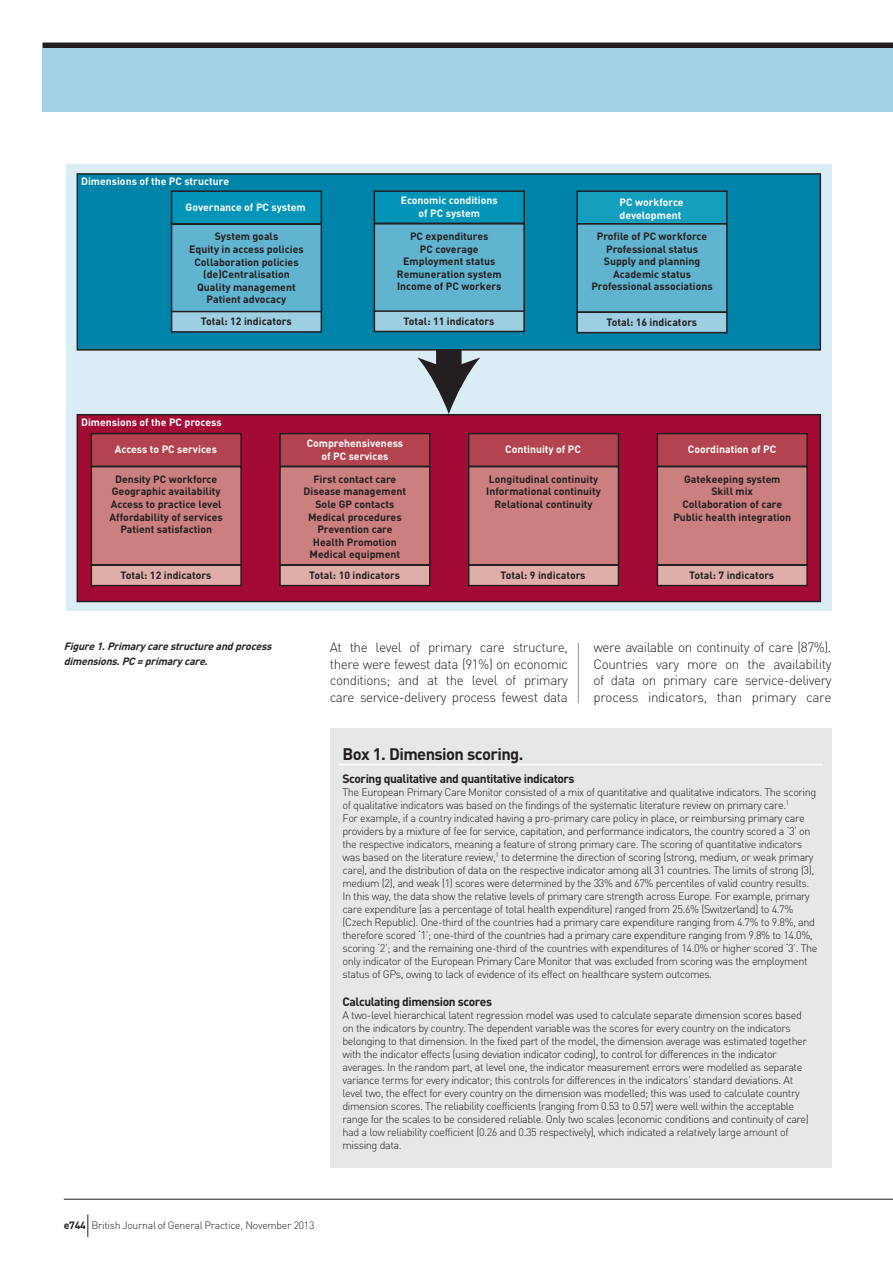
<style>
.page{position:relative;width:893px;height:1263px;background:#fff}
.page>*{position:absolute;margin:0;border:0;box-sizing:border-box;transform-origin:0 0}
.t1{font:700 16.5px "DIN";letter-spacing:-.035em;color:#231f20}
.t2{font:300 13.5px/16.5px "DIN";letter-spacing:-.035em;color:#231f20;text-align:justify}
.t3{font:700 12px "DIN";letter-spacing:-.035em;color:#231f20}
.t4{font:300 10.8px/13px "DIN";letter-spacing:-.04em;color:#231f20}
.t5{font:700 10.5px/12.6px "DIN";color:#231f20;text-align:center}
.t6{font:700 10.5px/12.6px "DIN";color:#fff;text-align:center}
.t7{font:italic 700 10.5px/15px "DIN";color:#231f20}
.t8{font:300 10.5px "DIN";letter-spacing:-.025em;color:#231f20}
.s1{font-weight:700}
</style>
<div class="page">
<hr style="left:578px;top:643px;width:1px;height:60px;background:#939598">
<div style="left:43px;top:43px;width:850px;height:7px;background:#231f20"></div>
<hr style="left:64px;top:1199px;width:829px;height:1px;background:#231f20">
<svg style="left:87px;top:1214px;width:1px;height:23px"></svg>
<div style="left:43px;top:48px;width:850px;height:64px;background:#a2d2e3"></div>
<div style="left:66px;top:165px;width:765px;height:446px;background:#dbedf4"></div>
<div style="left:77px;top:414px;width:744px;height:188px;background:#a30a34;border:2px solid #231f20"></div>
<div style="left:91px;top:433px;width:151px;height:34px;background:#b3434e;border:2px solid #231f20"></div>
<div style="left:91px;top:466px;width:151px;height:100px;background:#cb807f;border:2px solid #231f20"></div>
<div style="left:91px;top:564px;width:151px;height:22px;background:#dfaea8;border:2px solid #231f20"></div>
<div style="left:279px;top:433px;width:151px;height:34px;background:#b3434e;border:2px solid #231f20"></div>
<div style="left:279px;top:466px;width:151px;height:100px;background:#cb807f;border:2px solid #231f20"></div>
<div style="left:279px;top:564px;width:151px;height:22px;background:#dfaea8;border:2px solid #231f20"></div>
<div style="left:468px;top:433px;width:151px;height:34px;background:#b3434e;border:2px solid #231f20"></div>
<div style="left:468px;top:466px;width:151px;height:100px;background:#cb807f;border:2px solid #231f20"></div>
<div style="left:468px;top:564px;width:151px;height:22px;background:#dfaea8;border:2px solid #231f20"></div>
<div style="left:657px;top:433px;width:151px;height:34px;background:#b3434e;border:2px solid #231f20"></div>
<div style="left:657px;top:466px;width:151px;height:100px;background:#cb807f;border:2px solid #231f20"></div>
<div style="left:657px;top:564px;width:151px;height:22px;background:#dfaea8;border:2px solid #231f20"></div>
<div style="left:436px;top:334px;width:26px;height:40px;background:#231f20"></div>
<svg style="left:417px;top:357px;width:63px;height:57px"></svg>
<div style="left:77px;top:173px;width:744px;height:178px;background:#0083a9;border:2px solid #231f20"></div>
<div style="left:171px;top:190px;width:151px;height:35px;background:#0095b8;border:2px solid #231f20"></div>
<div style="left:171px;top:223px;width:151px;height:90px;background:#60b4cf;border:2px solid #231f20"></div>
<div style="left:171px;top:311px;width:151px;height:22px;background:#9ecee1;border:2px solid #231f20"></div>
<div style="left:374px;top:190px;width:151px;height:34px;background:#0095b8;border:2px solid #231f20"></div>
<div style="left:374px;top:223px;width:151px;height:90px;background:#60b4cf;border:2px solid #231f20"></div>
<div style="left:374px;top:310px;width:151px;height:22px;background:#9ecee1;border:2px solid #231f20"></div>
<div style="left:576px;top:190px;width:152px;height:35px;background:#169ebf;border:2px solid #231f20"></div>
<div style="left:576px;top:223px;width:152px;height:90px;background:#60b4cf;border:2px solid #231f20"></div>
<div style="left:576px;top:311px;width:152px;height:22px;background:#9ecee1;border:2px solid #231f20"></div>
<div style="left:330px;top:728px;width:501px;height:439px;background:#e6e7e9"></div>
<hr style="left:338px;top:764px;width:485px;height:1px;background:#fff">
<p class="t6" style="left:81px;top:175px;width:150px">Dimensions of the PC structure</p>
<p class="t6" style="left:186px;top:200px;width:122px">Governance of PC system</p>
<p class="t5" style="left:189px;top:230px;width:116px">System goals<br>Equity in access policies<br>Collaboration policies (de)Centralisation<br>Quality management<br>Patient advocacy</p>
<p class="t5" style="left:201px;top:315px;width:92px">Total: 12 indicators</p>
<p class="t6" style="left:81px;top:415px;width:142px">Dimensions of the PC process</p>
<p class="t6" style="left:401px;top:194px;width:99px">Economic conditions of PC system</p>
<p class="t5" style="left:397px;top:229px;width:106px">PC expenditures<br>PC coverage<br>Employment status<br>Remuneration system<br>Income of PC workers</p>
<p class="t5" style="left:404px;top:314px;width:92px">Total: 11 indicators</p>
<p class="t6" style="left:620px;top:196px;width:65px;text-align:left">PC workforce development</p>
<p class="t5" style="left:591px;top:229px;width:123px">Profile of PC workforce<br>Professional status<br>Supply and planning<br>Academic status<br>Professional associations</p>
<p class="t5" style="left:606px;top:315px;width:92px">Total: 16 indicators</p>
<p class="t6" style="left:115px;top:443px;width:104px">Access to PC services</p>
<p class="t5" style="left:110px;top:472px;width:115px">Density PC workforce<br>Geographic availability<br>Access to practice level<br>Affordability of services<br>Patient satisfaction</p>
<p class="t5" style="left:121px;top:568px;width:92px">Total: 12 indicators</p>
<p class="t7" style="left:64px;top:638px;width:213px">Figure1.Primary carestructureandprocess dimensions.PC=primary care.</p>
<p class="t6" style="left:307px;top:437px;width:98px">Comprehensiveness of PC services</p>
<p class="t5" style="left:304px;top:472px;width:104px">First contact care<br>Disease management<br>Sole GP contacts<br>Medical procedures<br>Prevention care<br>Health Promotion<br>Medical equipment</p>
<p class="t5" style="left:309px;top:568px;width:92px">Total: 10 indicators</p>
<p class="t6" style="left:505px;top:443px;width:77px">Continuity of PC</p>
<p class="t5" style="left:486px;top:472px;width:116px">Longitudinal continuity<br>Informational continuity<br>Relational continuity</p>
<p class="t5" style="left:500px;top:568px;width:87px">Total: 9 indicators</p>
<p class="t6" style="left:688px;top:443px;width:90px">Coordination of PC</p>
<p class="t5" style="left:673px;top:472px;width:119px">Gatekeeping system<br>Skill mix<br>Collaboration of care<br>Public health integration</p>
<p class="t5" style="left:689px;top:568px;width:87px">Total: 7 indicators</p>
<p class="t2" style="left:330px;top:639px;width:240px">At the level of primary care structure, there were fewest data (91%) on economic conditions; and at the level of primary care service-delivery process fewest data</p>
<p class="t2" style="left:593px;top:639px;width:240px">were available on continuity of care (87%).<br>Countries vary more on the availability of data on primary care service-delivery process indicators, than primary care</p>
<h1 class="t1" style="left:342px;top:743px;width:183px">Box 1. Dimension scoring.</h1>
<p class="t3" style="left:342px;top:770px;width:234px">Scoring qualitative and quantitative indicators</p>
<p class="t4" style="left:342px;top:785px;width:476px">The European Primary Care Monitor consisted of a mix of quantitative and qualitative indicators. The scoring of qualitative indicators was based on the findings of the systematic literature review on primary care.<sup>1<br></sup>For example, if a country indicated having a pro-primary care policy in place, or reimbursing primary care providers by a mixture of fee for service, capitation, and performance indicators, the country scored a ‘3’ on the respective indicators, meaning a feature of strong primary care. The scoring of quantitative indicators was based on the literature review,<sup>1</sup> to determine the direction of scoring (strong, medium, or weak primary care), and the distribution of data on the respective indicator among all 31 countries. The limits of strong (3), medium (2), and weak (1) scores were determined by the 33% and 67% percentiles of valid country results.<br>In this way, the data show the relative levels of primary care strength across Europe. For example, primary care expenditure (as a percentage of total health expenditure) ranged from 25.6% (Switzerland) to 4.7% (Czech Republic). One-third of the countries had a primary care expenditure ranging from 4.7% to 9.8%, and therefore scored ‘1’; one-third of the countries had a primary care expenditure ranging from 9.8% to 14.0%, scoring ‘2’; and the remaining one-third of the countries with expenditures of 14.0% or higher scored ‘3’. The only indicator of the European Primary Care Monitor that was excluded from scoring was the employment status of GPs, owing to lack of evidence of its effect on healthcare system outcomes.</p>
<p class="t3" style="left:342px;top:993px;width:151px">Calculating dimension scores</p>
<p class="t4" style="left:342px;top:1008px;width:468px">A two-level hierarchical latent regression model was used to calculate separate dimension scores based on the indicators by country.The dependent variable was the scores for every country on the indicators belonging to that dimension. In the fixed part of the model, the dimension average was estimated together with the indicator effects (using deviation indicator coding), to control for differences in the indicator averages. In the random part, at level one, the indicator measurement errors were modelled as separate variance terms for every indicator; this controls for differences in the indicators’ standard deviations. At level two, the effect for every country on the dimension was modelled; this was used to calculate country dimension scores. The reliability coefficients (ranging from 0.53 to 0.57) were well within the acceptable range for the scales to be considered reliable. Only two scales (economic conditions and continuity of care) had a low reliability coefficient (0.26 and 0.35 respectively), which indicated a relatively large amount of missing data.</p>
<p class="t8" style="left:64px;top:1219px;width:252px"><span class="s1">e744</span> British Journal of General Practice, November 2013</p>
</div>
